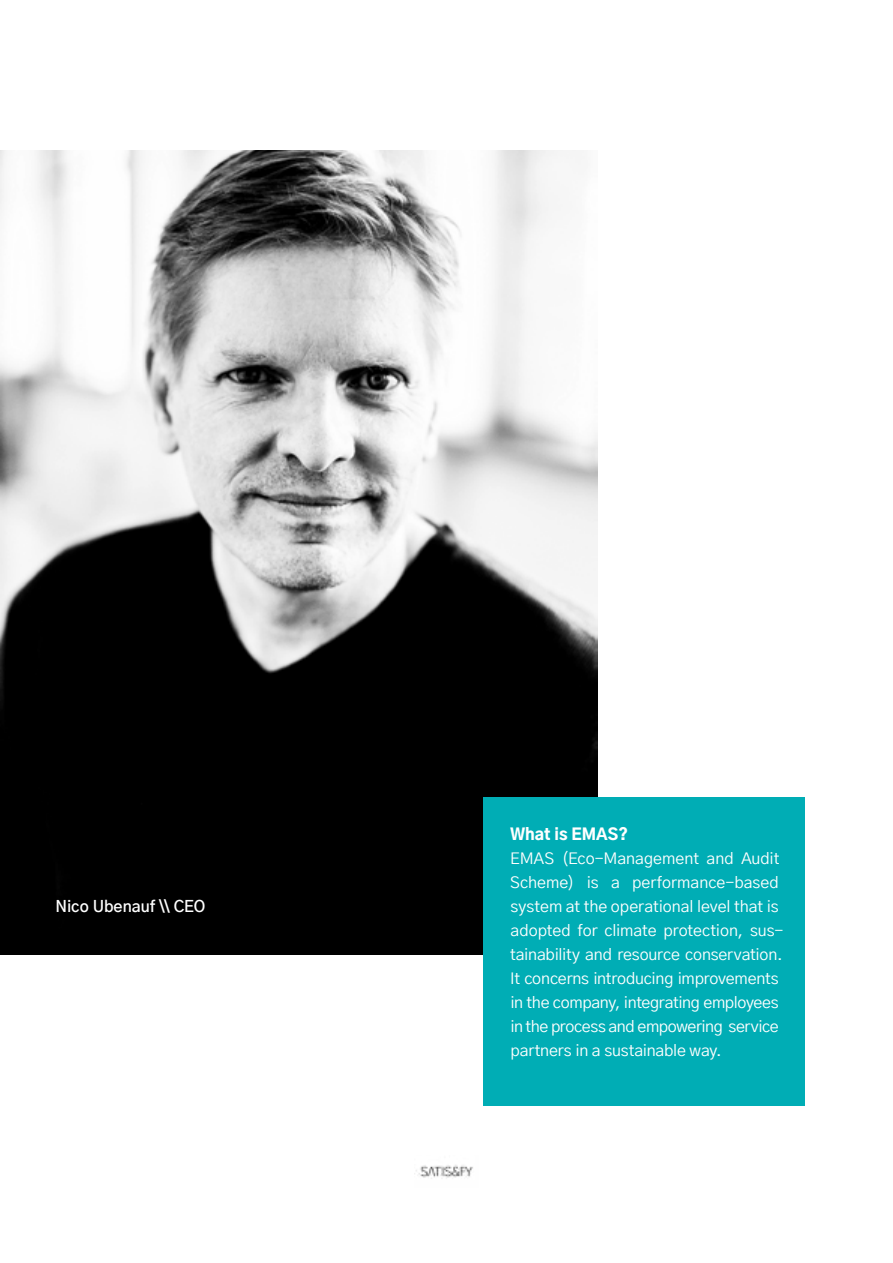
<style>
.page{position:relative;width:893px;height:1263px;background:#fff}
.page>*{position:absolute;margin:0;border:0;box-sizing:border-box;transform-origin:0 0}
.t1{font:15.75px/24px "Gothic A1";letter-spacing:-.01em;color:#fff}
.t2{font:600 15.75px "Gothic A1";letter-spacing:-.005em;color:#fff}
.t3{font:900 15.75px "Gothic A1";color:#fff}
</style>
<div class="page">
<img style="left:0;top:151px;width:597px;height:803px">
<img style="left:416px;top:1165px;width:57px;height:14px">
<div style="left:483px;top:797px;width:322px;height:309px;background:#00adb5"></div>
<p class="t2" style="left:56px;top:894px;width:151px">Nico Ubenauf \\ CEO</p>
<p class="t3" style="left:510px;top:821px;width:119px">What is EMAS?</p>
<p class="t1" style="left:510px;top:846px;width:275px">EMAS (Eco-Management and Audit Scheme) is a performance-based system at the operational level that is adopted for climate protection, sus&shy;tainability and resource conservation.<br>It concerns introducing improvements in the company, integrating employees in the process and empowering service partners in a sustainable way.</p>
</div>
